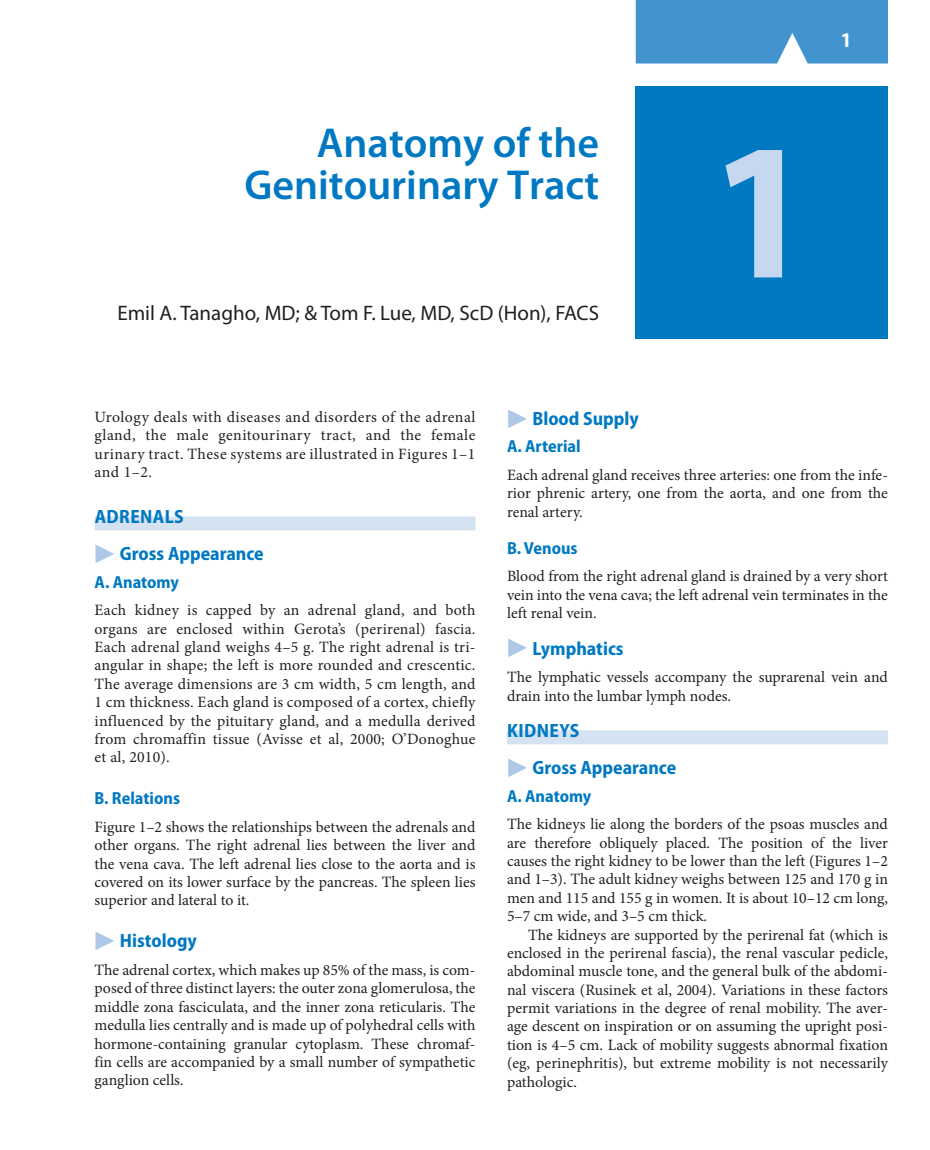
<style>
.page{position:relative;width:930px;height:1150px;background:#fff}
.page>*{position:absolute;margin:0;border:0;box-sizing:border-box;transform-origin:0 0}
.chapter_number{font:700 semi-condensed 196px "Myriad Pro";color:#c6d8ef}
.chapter_title{font:600 42px/42px "Myriad Pro";color:#0079c2;text-align:right}
.chapter_author{font:21px "Myriad Pro";color:#231f20}
.RRH-folio{font:700 semi-condensed 21px "Myriad Pro";color:#fff}
.heading-01{font:700 semi-condensed 19.25px "Myriad Pro";color:#0079c2}
.heading-01-2{font:700 semi-condensed 19.25px "Myriad Pro";letter-spacing:.02em;color:#0079c2}
.heading-03after02{font:700 semi-condensed 17.5px "Myriad Pro";letter-spacing:-.005em;color:#0079c2}
.heading-03{font:700 semi-condensed 17.5px "Myriad Pro";color:#0079c2}
.text_first{font:15.75px/18.4px "Minion Pro";color:#231f20;text-align:justify}
.text{font:15.75px/18.4px "Minion Pro";color:#231f20;text-align:justify}
.s1{color:#adc7e7}
</style>
<div class="page">
<div style="left:635px;top:0;width:252px;height:64px;background:#4393cf"></div>
<div style="left:94px;top:516px;width:381px;height:14px;background:#d4e2f2"></div>
<div style="left:507px;top:730px;width:380px;height:14px;background:#d4e2f2"></div>
<div style="left:635px;top:87px;width:252px;height:252px;background:#0079c2"></div>
<p class="chapter_title" style="left:244px;top:121px;width:356px">Anatomy of the<br>Genitourinary Tract</p>
<p class="chapter_author" style="left:117px;top:300px;width:483px">Emil A. Tanagho, MD; &amp; Tom F. Lue, MD, ScD (Hon), FACS</p>
<p class="chapter_number" style="left:711px;top:85px;width:103px">1</p>
<p class="RRH-folio" style="left:840px;top:27px;width:12px">1</p>
<p class="text_first" style="left:94px;top:408px;width:382px">Urology deals with diseases and disorders of the adrenal gland, the male genitourinary tract, and the female urinary tract. These systems are illustrated in Figures 1–1 and 1–2.</p>
<p class="heading-01-2" style="left:95px;top:504px;width:90px">ADRENALS</p>
<p class="heading-01" style="left:94px;top:541px;width:171px"><span class="s1">▶</span> Gross Appearance</p>
<p class="heading-03after02" style="left:94px;top:570px;width:86px">A. Anatomy</p>
<p class="text_first" style="left:94px;top:601px;width:382px">Each kidney is capped by an adrenal gland, and both organs are enclosed within Gerota’s (perirenal) fascia.<br>Each adrenal gland weighs 4–5 g. The right adrenal is tri&shy;angular in shape; the left is more rounded and crescentic.<br>The average dimensions are 3 cm width, 5 cm length, and 1 cm thickness. Each gland is composed of a cortex, chiefly influenced by the pituitary gland, and a medulla derived from chromaffin tissue (Avisse et al, 2000; O’Donoghue et al, 2010).</p>
<p class="heading-03" style="left:94px;top:787px;width:87px">B. Relations</p>
<p class="text_first" style="left:94px;top:818px;width:382px">Figure 1–2 shows the relationships between the adrenals and other organs. The right adrenal lies between the liver and the vena cava. The left adrenal lies close to the aorta and is covered on its lower surface by the pancreas. The spleen lies superior and lateral to it.</p>
<p class="heading-01" style="left:94px;top:928px;width:104px"><span class="s1">▶</span> Histology</p>
<p class="text_first" style="left:94px;top:961px;width:382px">The adrenal cortex, which makes up 85% of the mass, is com&shy;posed of three distinct layers: the outer zona glomerulosa, the middle zona fasciculata, and the inner zona reticularis. The medulla lies centrally and is made up of polyhedral cells with hormone-containing granular cytoplasm. These chromaf&shy;fin cells are accompanied by a small number of sympathetic ganglion cells.</p>
<p class="heading-01" style="left:507px;top:406px;width:133px"><span class="s1">▶</span> Blood Supply</p>
<p class="heading-03after02" style="left:507px;top:435px;width:75px">A. Arterial</p>
<p class="text_first" style="left:507px;top:466px;width:382px">Each adrenal gland receives three arteries: one from the infe&shy;rior phrenic artery, one from the aorta, and one from the renal artery.</p>
<p class="heading-03" style="left:507px;top:536px;width:72px">B. Venous</p>
<p class="text_first" style="left:507px;top:567px;width:382px">Blood from the right adrenal gland is drained by a very short vein into the vena cava; the left adrenal vein terminates in the left renal vein.</p>
<p class="heading-01" style="left:507px;top:636px;width:118px"><span class="s1">▶</span> Lymphatics</p>
<p class="text_first" style="left:507px;top:668px;width:382px">The lymphatic vessels accompany the suprarenal vein and drain into the lumbar lymph nodes.</p>
<p class="heading-01-2" style="left:507px;top:718px;width:74px">KIDNEYS</p>
<p class="heading-01" style="left:507px;top:755px;width:171px"><span class="s1">▶</span> Gross Appearance</p>
<p class="heading-03after02" style="left:507px;top:784px;width:86px">A. Anatomy</p>
<p class="text_first" style="left:507px;top:815px;width:382px">The kidneys lie along the borders of the psoas muscles and are therefore obliquely placed. The position of the liver causes the right kidney to be lower than the left (Figures 1–2 and 1–3). The adult kidney weighs between 125 and 170 g in men and 115 and 155 g in women. It is about 10–12 cm long, 5–7 cm wide, and 3–5 cm thick.</p>
<p class="text" style="left:507px;top:925px;width:382px;text-indent:21px">The kidneys are supported by the perirenal fat (which is enclosed in the perirenal fascia), the renal vascular pedicle, abdominal muscle tone, and the general bulk of the abdomi&shy;nal viscera (Rusinek et al, 2004). Variations in these factors permit variations in the degree of renal mobility. The aver&shy;age descent on inspiration or on assuming the upright posi&shy;tion is 4–5 cm. Lack of mobility suggests abnormal fixation (eg, perinephritis), but extreme mobility is not necessarily pathologic.</p>
</div>
